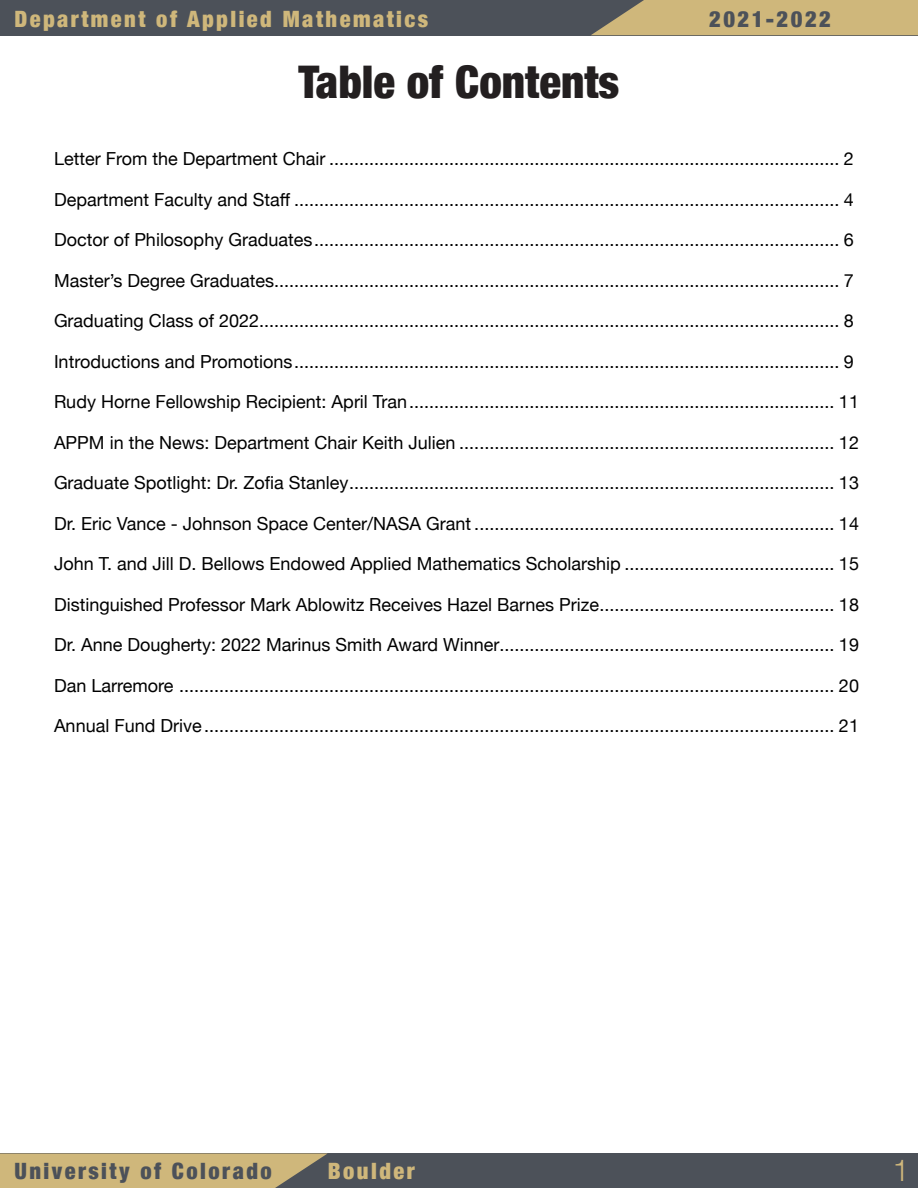
<style>
.page{position:relative;width:918px;height:1188px;background:#fff}
.page>*{position:absolute;margin:0;border:0;box-sizing:border-box;transform-origin:0 0}
.TOC_title{font:900 condensed 45px "Helvetica Neue";color:#231f20}
.t1{font:300 30px "Helvetica Neue";color:#cfb77b}
.t2{font:900 condensed 22.5px "Helvetica Neue";letter-spacing:.11em;color:#cfb77b}
.t3{font:900 condensed 22.5px "Helvetica Neue";letter-spacing:.11em;color:#4c5159}
.t4{font:18px "Helvetica Neue";color:#000}
</style>
<div class="page">
<div style="left:0;top:1154px;width:918px;height:34px;background:#4c5159"></div>
<svg style="left:0;top:1153px;width:328px;height:35px;background:#c2ad77"></svg>
<div style="left:0;top:0;width:917px;height:35px;background:#4c5159"></div>
<svg style="left:591px;top:0;width:327px;height:35px;background:#c4ae78"></svg>
<p class="t2" style="left:14px;top:0;width:415px">Department of Applied Mathematics</p>
<p class="t3" style="left:709px;top:1px;width:123px">2021-2022</p>
<p class="TOC_title" style="left:299px;top:45px;width:322px">Table of Contents</p>
<p class="t4" style="left:54px;top:146px;width:802px">Letter From the Department Chair ...................................................................................................... 2</p>
<p class="t4" style="left:54px;top:186px;width:802px">Department Faculty and Staff ............................................................................................................. 4</p>
<p class="t4" style="left:54px;top:227px;width:802px">Doctor of Philosophy Graduates......................................................................................................... 6</p>
<p class="t4" style="left:54px;top:267px;width:802px">Master’s Degree Graduates................................................................................................................. 7</p>
<p class="t4" style="left:54px;top:308px;width:802px">Graduating Class of 2022.................................................................................................................... 8</p>
<p class="t4" style="left:54px;top:348px;width:802px">Introductions and Promotions............................................................................................................. 9</p>
<p class="t4" style="left:54px;top:389px;width:807px">Rudy Horne Fellowship Recipient: April Tran..................................................................................... 11</p>
<p class="t4" style="left:54px;top:429px;width:807px">APPM in the News: Department Chair Keith Julien ........................................................................... 12</p>
<p class="t4" style="left:54px;top:470px;width:807px">Graduate Spotlight: Dr. Zofia Stanley................................................................................................. 13</p>
<p class="t4" style="left:54px;top:510px;width:807px">Dr. Eric Vance - Johnson Space Center/NASA Grant ........................................................................ 14</p>
<p class="t4" style="left:54px;top:551px;width:807px">John T. and Jill D. Bellows Endowed Applied Mathematics Scholarship .......................................... 15</p>
<p class="t4" style="left:54px;top:591px;width:807px">Distinguished Professor Mark Ablowitz Receives Hazel Barnes Prize............................................... 18</p>
<p class="t4" style="left:54px;top:632px;width:807px">Dr. Anne Dougherty: 2022 Marinus Smith Award Winner................................................................... 19</p>
<p class="t4" style="left:54px;top:672px;width:807px">Dan Larremore ................................................................................................................................... 20</p>
<p class="t4" style="left:54px;top:713px;width:807px">Annual Fund Drive.............................................................................................................................. 21</p>
<p class="t3" style="left:14px;top:1153px;width:259px">University of Colorado</p>
<p class="t2" style="left:328px;top:1153px;width:88px">Boulder</p>
<h2 class="t1" style="left:893px;top:1146px;width:18px">1</h2>
</div>
